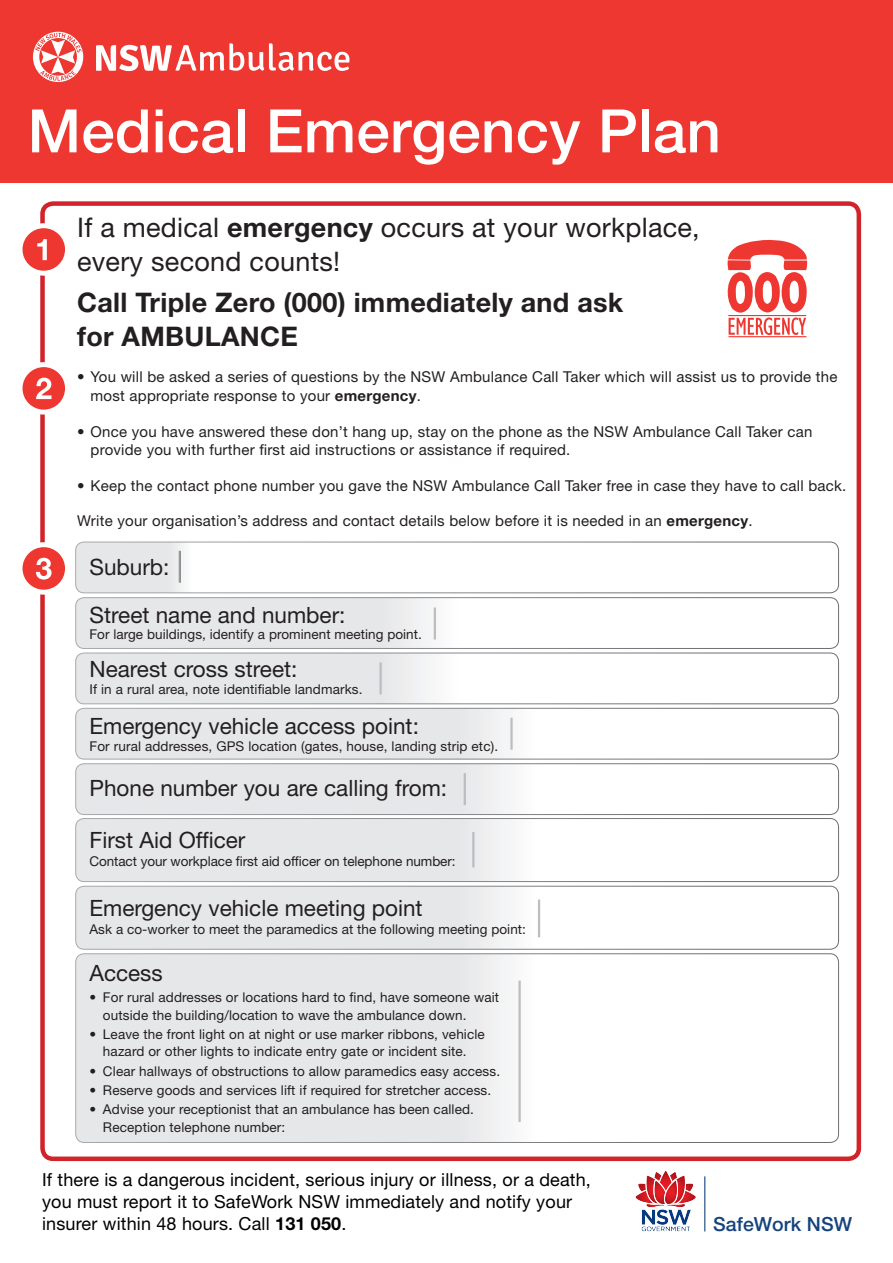
<style>
.page{position:relative;width:893px;height:1263px;background:#fff}
.page>*{position:absolute;margin:0;border:0;box-sizing:border-box;transform-origin:0 0}
.t1{font:500 60px "Helvetica Neue LT Std";letter-spacing:.005em;color:#fff}
.t2{font:27px/33.8px "Helvetica Neue LT Std";letter-spacing:.01em;color:#231f20}
.t3{font:700 27px/33.8px "Helvetica Neue LT Std";letter-spacing:.01em;color:#231f20}
.t4{font:22.5px "Helvetica Neue LT Std";color:#231f20}
.t5{font:500 19.5px "Helvetica Neue LT Std";letter-spacing:.005em;color:#15437c}
.t6{font:18px/21.6px "Helvetica Neue LT Std";letter-spacing:.01em;color:#000}
.t7{font:15px/18.8px "Helvetica Neue LT Std";letter-spacing:.015em;color:#231f20}
.t8{font:13.5px/17.2px "Helvetica Neue LT Std";letter-spacing:.01em;color:#231f20}
.s1{font-weight:700}
</style>
<div class="page">
<div style="left:40px;top:201px;width:821px;height:960px;border:4px solid #d1232a;border-radius:11px"></div>
<div style="left:0;top:0;width:893px;height:183px;background:#ee3731"></div>
<svg style="left:33px;top:32px;width:50px;height:50px"></svg>
<svg style="left:96px;top:43px;width:253px;height:28px"></svg>
<hr style="left:728px;top:336px;width:78px;height:1px;background:#ee3731">
<svg style="left:727px;top:239px;width:81px;height:96px"></svg>
<img style="left:635px;top:1170px;width:61px;height:62px">
<hr style="left:704px;top:1177px;width:1px;height:54px;background:#15437c">
<div style="left:18px;top:362px;width:52px;height:53px;background:#fff;border-radius:50%"></div>
<div style="left:18px;top:542px;width:52px;height:53px;background:#fff;border-radius:50%"></div>
<div style="left:23px;top:367px;width:42px;height:43px;background:#ee3731;border-radius:50%"></div>
<svg style="left:36px;top:378px;width:15px;height:21px"></svg>
<div style="left:23px;top:547px;width:42px;height:43px;background:#ee3731;border-radius:50%"></div>
<svg style="left:36px;top:558px;width:16px;height:21px"></svg>
<div style="left:18px;top:223px;width:52px;height:53px;background:#fff;border-radius:50%"></div>
<div style="left:23px;top:228px;width:42px;height:43px;background:#ee3731;border-radius:50%"></div>
<svg style="left:37px;top:239px;width:10px;height:21px"></svg>
<svg style="left:76px;top:542px;width:762px;height:272px"></svg>
<div style="left:75px;top:763px;width:764px;height:52px;border:1px solid #fff;border-radius:9px"></div>
<hr style="left:464px;top:773px;width:2px;height:32px;background:#bcbdc0">
<svg style="left:76px;top:818px;width:762px;height:63px"></svg>
<div style="left:75px;top:818px;width:764px;height:64px;border:1px solid #fff;border-radius:9px"></div>
<hr style="left:472px;top:832px;width:2px;height:35px;background:#bcbdc0">
<svg style="left:76px;top:886px;width:762px;height:63px"></svg>
<div style="left:75px;top:886px;width:764px;height:64px;border:1px solid #fff;border-radius:9px"></div>
<hr style="left:538px;top:899px;width:2px;height:38px;background:#bcbdc0">
<svg style="left:77px;top:954px;width:761px;height:188px"></svg>
<div style="left:75px;top:953px;width:764px;height:190px;border:1px solid #fff;border-radius:9px"></div>
<hr style="left:518px;top:980px;width:3px;height:142px;background:#bcbdc0">
<p class="t1" style="left:28px;top:95px;width:695px">Medical Emergency Plan</p>
<p class="t2" style="left:77px;top:210px;width:624px">If a medical <span class="s1">emergency</span> occurs at your workplace, every second counts!</p>
<p class="t3" style="left:77px;top:285px;width:548px">Call Triple Zero (000) immediately and ask for AMBULANCE</p>
<p class="t7" style="left:91px;top:367px;width:748px;text-indent:-14px">• You will be asked a series of questions by the NSW Ambulance Call Taker which will assist us to provide the most appropriate response to your <span class="s1">emergency</span>.</p>
<p class="t7" style="left:91px;top:422px;width:723px;text-indent:-14px">• Once you have answered these don’t hang up, stay on the phone as the NSW Ambulance Call Taker can provide you with further first aid instructions or assistance if required.</p>
<p class="t7" style="left:77px;top:476px;width:771px">• Keep the contact phone number you gave the NSW Ambulance Call Taker free in case they have to call back.</p>
<p class="t7" style="left:77px;top:511px;width:677px">Write your organisation’s address and contact details below before it is needed in an <span class="s1">emergency</span>.</p>
<p class="t4" style="left:89px;top:553px;width:82px">Suburb:</p>
<p class="t4" style="left:89px;top:601px;width:257px">Street name and number:</p>
<p class="t8" style="left:89px;top:625px;width:334px">For large buildings, identify a prominent meeting point.</p>
<p class="t4" style="left:89px;top:655px;width:209px">Nearest cross street:</p>
<p class="t8" style="left:89px;top:680px;width:275px">If in a rural area, note identifiable landmarks.</p>
<p class="t4" style="left:89px;top:712px;width:331px">Emergency vehicle access point:</p>
<p class="t8" style="left:89px;top:738px;width:410px">For rural addresses, GPS location (gates, house, landing strip etc).</p>
<p class="t4" style="left:89px;top:775px;width:359px">Phone number you are calling from:</p>
<p class="t4" style="left:89px;top:827px;width:157px">First Aid Officer</p>
<p class="t8" style="left:89px;top:852px;width:368px">Contact your workplace first aid officer on telephone number:</p>
<p class="t4" style="left:89px;top:894px;width:335px">Emergency vehicle meeting point</p>
<p class="t8" style="left:89px;top:920px;width:438px">Ask a co-worker to meet the paramedics at the following meeting point:</p>
<p class="t4" style="left:89px;top:959px;width:75px">Access</p>
<p class="t8" style="left:103px;top:989px;width:398px;text-indent:-14px">• For rural addresses or locations hard to find, have someone wait outside the building/location to wave the ambulance down.</p>
<p class="t8" style="left:89px;top:1025px;width:397px;text-align:center">• Leave the front light on at night or use marker ribbons, vehicle hazard or other lights to indicate entry gate or incident site.</p>
<p class="t8" style="left:89px;top:1062px;width:412px">• Clear hallways of obstructions to allow paramedics easy access.</p>
<p class="t8" style="left:89px;top:1081px;width:403px">• Reserve goods and services lift if required for stretcher access.</p>
<p class="t8" style="left:103px;top:1101px;width:372px;text-indent:-14px">• Advise your receptionist that an ambulance has been called.<br>Reception telephone number:</p>
<p class="t6" style="left:42px;top:1169px;width:550px">If there is a dangerous incident, serious injury or illness, or a death, you must report it to SafeWork NSW immediately and notify your</p>
<p class="t6" style="left:42px;top:1212px;width:306px">insurer within 48 hours. Call <span class="s1">131 050</span>.</p>
<p class="t5" style="left:713px;top:1212px;width:141px">SafeWork NSW</p>
</div>
